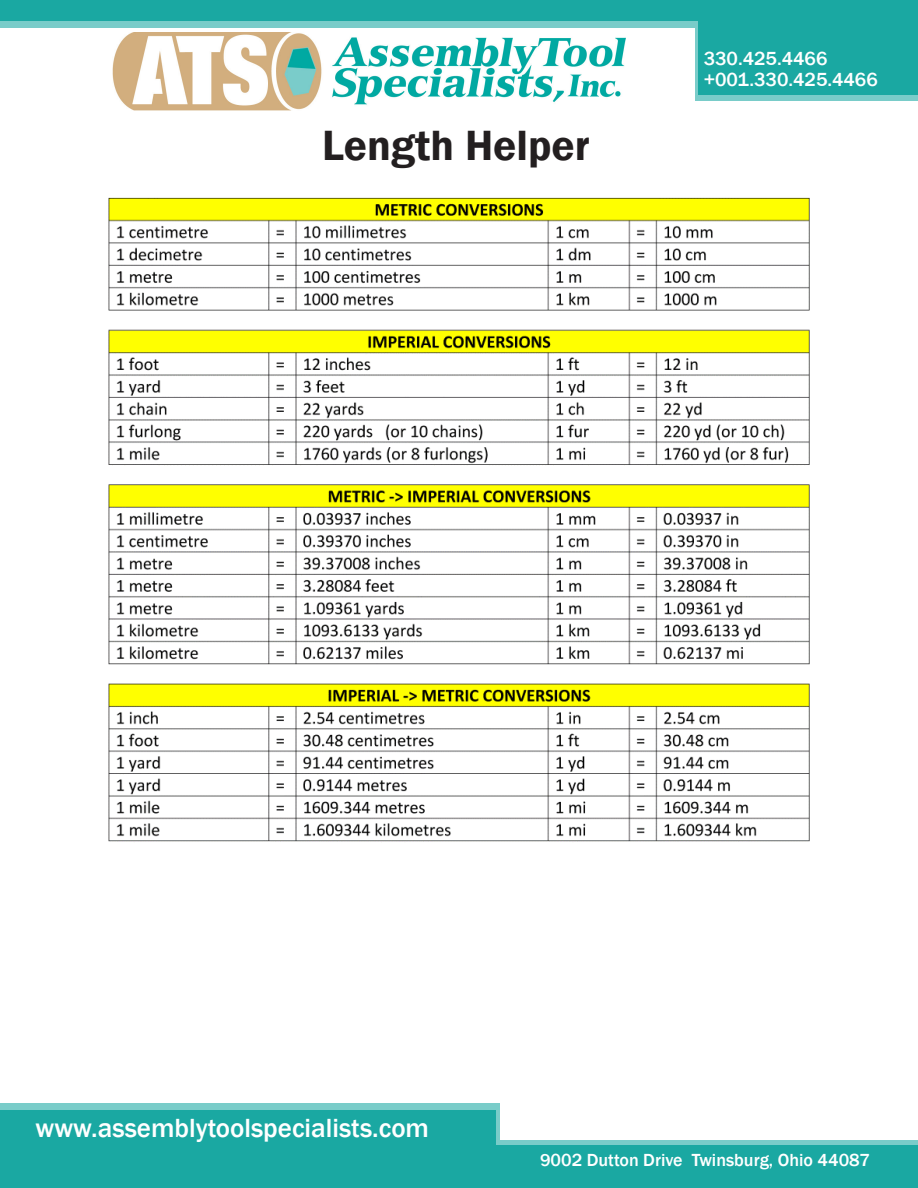
<style>
.page{position:relative;width:918px;height:1188px;background:#fff}
.page>*{position:absolute;margin:0;border:0;box-sizing:border-box;transform-origin:0 0}
.t1{font:600 43.5px "Franklin Gothic";color:#231f20}
.t2{font:500 27px "Franklin Gothic";color:#fff}
.t3{font:500 19.5px/21px "Franklin Gothic";color:#fff}
.t4{font:500 18px "Franklin Gothic";color:#fff}
</style>
<div class="page">
<div style="left:473px;top:1141px;width:445px;height:47px;background:#79ccc9"></div>
<div style="left:0;top:1103px;width:500px;height:85px;background:#79ccc9"></div>
<div style="left:0;top:0;width:708px;height:27px;background:#79ccc9"></div>
<svg style="left:695px;top:27px;width:223px;height:73px;background:#6bc6c3"></svg>
<div style="left:0;top:1110px;width:495px;height:78px;background:#1aa8a2"></div>
<div style="left:0;top:0;width:709px;height:21px;background:#1aa8a2"></div>
<div style="left:469px;top:1145px;width:449px;height:43px;background:#1aa8a2"></div>
<div style="left:698px;top:0;width:220px;height:94px;background:#1aa8a2"></div>
<img style="left:112px;top:33px;width:513px;height:78px">
<img style="left:108px;top:197px;width:702px;height:645px">
<p class="t1" style="left:322px;top:118px;width:269px">Length Helper</p>
<p class="t3" style="left:704px;top:49px;width:176px">330.425.4466 +001.330.425.4466</p>
<h2 class="t2" style="left:36px;top:1111px;width:395px">www.assemblytoolspecialists.com</h2>
<p class="t4" style="left:540px;top:1149px;width:331px">9002 Dutton Drive Twinsburg, Ohio 44087</p>
</div>
